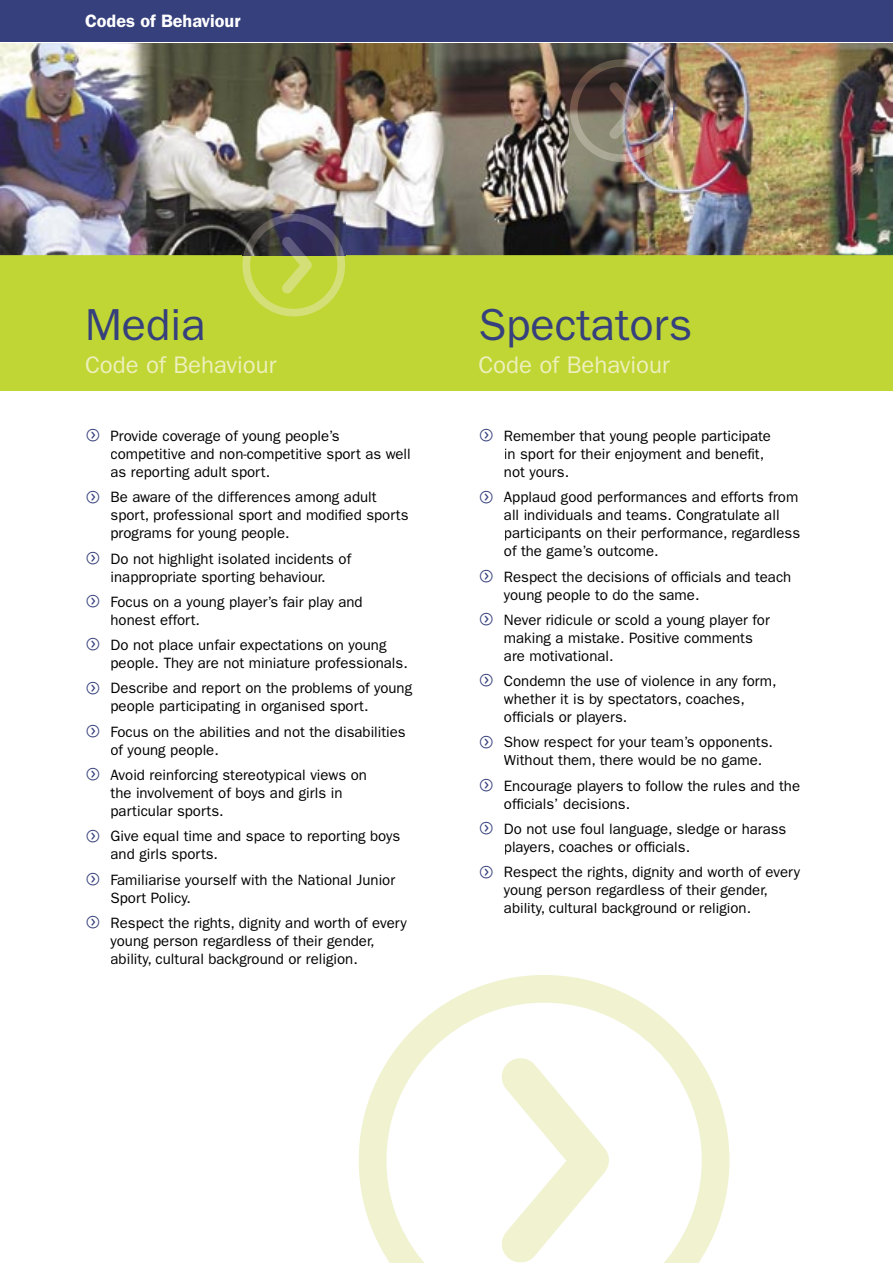
<style>
.page{position:relative;width:893px;height:1263px;background:#fff}
.page>*{position:absolute;margin:0;border:0;box-sizing:border-box;transform-origin:0 0}
.t1{font:463.5px "Button Bonus Circle Positive";color:#f1f2d0}
.t2{font:128.25px "Button Bonus Circle Positive";color:#d4e077}
.t3{font:45px "Franklin Gothic";color:#36407c}
.t4{font:24px "Franklin Gothic";color:#edf0bd}
.t5{font:600 18px "Franklin Gothic";color:#fff}
.t6{font:15px/18px "Franklin Gothic";color:#000}
.s1{font-family:"Button Bonus Circle Positive";font-size:15.75px;color:#36407c}
</style>
<div class="page">
<div style="left:0;top:43px;width:893px;height:348px;background:#c0d634"></div>
<img style="left:0;top:43px;width:893px;height:212px">
<div style="left:0;top:0;width:893px;height:43px;background:#36407c"></div>
<img style="left:242px;top:214px;width:103px;height:41px">
<img style="left:570px;top:59px;width:102px;height:103px">
<hr style="left:0;top:42px;width:893px;height:1px;background:#fff">
<p class="t5" style="left:85px;top:11px;width:157px">Codes of Behaviour</p>
<h2 class="t2" style="left:230px;top:210px;width:130px">f</h2>
<h3 class="t3" style="left:85px;top:299px;width:122px">Media</h3>
<h3 class="t4" style="left:85px;top:351px;width:193px">Code of Behaviour</h3>
<h3 class="t3" style="left:478px;top:299px;width:215px">Spectators</h3>
<h3 class="t4" style="left:478px;top:351px;width:193px">Code of Behaviour</h3>
<p class="t6" style="left:111px;top:427px;width:302px;text-indent:-26px"><span class="s1">f</span> Provide coverage of young people’s competitive and non-competitive sport as well as reporting adult sport.</p>
<p class="t6" style="left:111px;top:488px;width:299px;text-indent:-26px"><span class="s1">f</span> Be aware of the differences among adult sport, professional sport and modified sports programs for young people.</p>
<p class="t6" style="left:85px;top:550px;width:268px;text-align:center"><span class="s1">f</span> Do not highlight isolated incidents of inappropriate sporting behaviour.</p>
<p class="t6" style="left:111px;top:593px;width:254px;text-indent:-26px"><span class="s1">f</span> Focus on a young player’s fair play and honest effort.</p>
<p class="t6" style="left:111px;top:636px;width:299px;text-indent:-26px"><span class="s1">f</span> Do not place unfair expectations on young people. They are not miniature professionals.</p>
<p class="t6" style="left:111px;top:679px;width:303px;text-indent:-26px"><span class="s1">f</span> Describe and report on the problems of young people participating in organised sport.</p>
<p class="t6" style="left:111px;top:723px;width:297px;text-indent:-26px"><span class="s1">f</span> Focus on the abilities and not the disabilities of young people.</p>
<p class="t6" style="left:111px;top:766px;width:258px;text-indent:-26px"><span class="s1">f</span> Avoid reinforcing stereotypical views on the involvement of boys and girls in particular sports.</p>
<p class="t6" style="left:111px;top:827px;width:291px;text-indent:-26px"><span class="s1">f</span> Give equal time and space to reporting boys and girls sports.</p>
<p class="t6" style="left:111px;top:870px;width:286px;text-indent:-26px"><span class="s1">f</span> Familiarise yourself with the National Junior<br>Sport Policy.</p>
<p class="t6" style="left:111px;top:914px;width:298px;text-indent:-26px"><span class="s1">f</span> Respect the rights, dignity and worth of every young person regardless of their gender, ability, cultural background or religion.</p>
<p class="t6" style="left:504px;top:427px;width:269px;text-indent:-26px"><span class="s1">f</span> Remember that young people participate in sport for their enjoyment and benefit, not yours.</p>
<p class="t6" style="left:504px;top:488px;width:298px;text-indent:-26px"><span class="s1">f</span> Applaud good performances and efforts from all individuals and teams. Congratulate all participants on their performance, regardless of the game’s outcome.</p>
<p class="t6" style="left:504px;top:568px;width:289px;text-indent:-26px"><span class="s1">f</span> Respect the decisions of officials and teach young people to do the same.</p>
<p class="t6" style="left:504px;top:611px;width:267px;text-indent:-26px"><span class="s1">f</span> Never ridicule or scold a young player for making a mistake. Positive comments are motivational.</p>
<p class="t6" style="left:504px;top:672px;width:274px;text-indent:-26px"><span class="s1">f</span> Condemn the use of violence in any form, whether it is by spectators, coaches, officials or players.</p>
<p class="t6" style="left:504px;top:733px;width:271px;text-indent:-26px"><span class="s1">f</span> Show respect for your team’s opponents.<br>Without them, there would be no game.</p>
<p class="t6" style="left:504px;top:777px;width:298px;text-indent:-26px"><span class="s1">f</span> Encourage players to follow the rules and the officials’ decisions.</p>
<p class="t6" style="left:504px;top:820px;width:284px;text-indent:-26px"><span class="s1">f</span> Do not use foul language, sledge or harass players, coaches or officials.</p>
<p class="t6" style="left:504px;top:863px;width:298px;text-indent:-26px"><span class="s1">f</span> Respect the rights, dignity and worth of every young person regardless of their gender, ability, cultural background or religion.</p>
<h1 class="t1" style="left:312px;top:961px;width:465px">f</h1>
</div>
